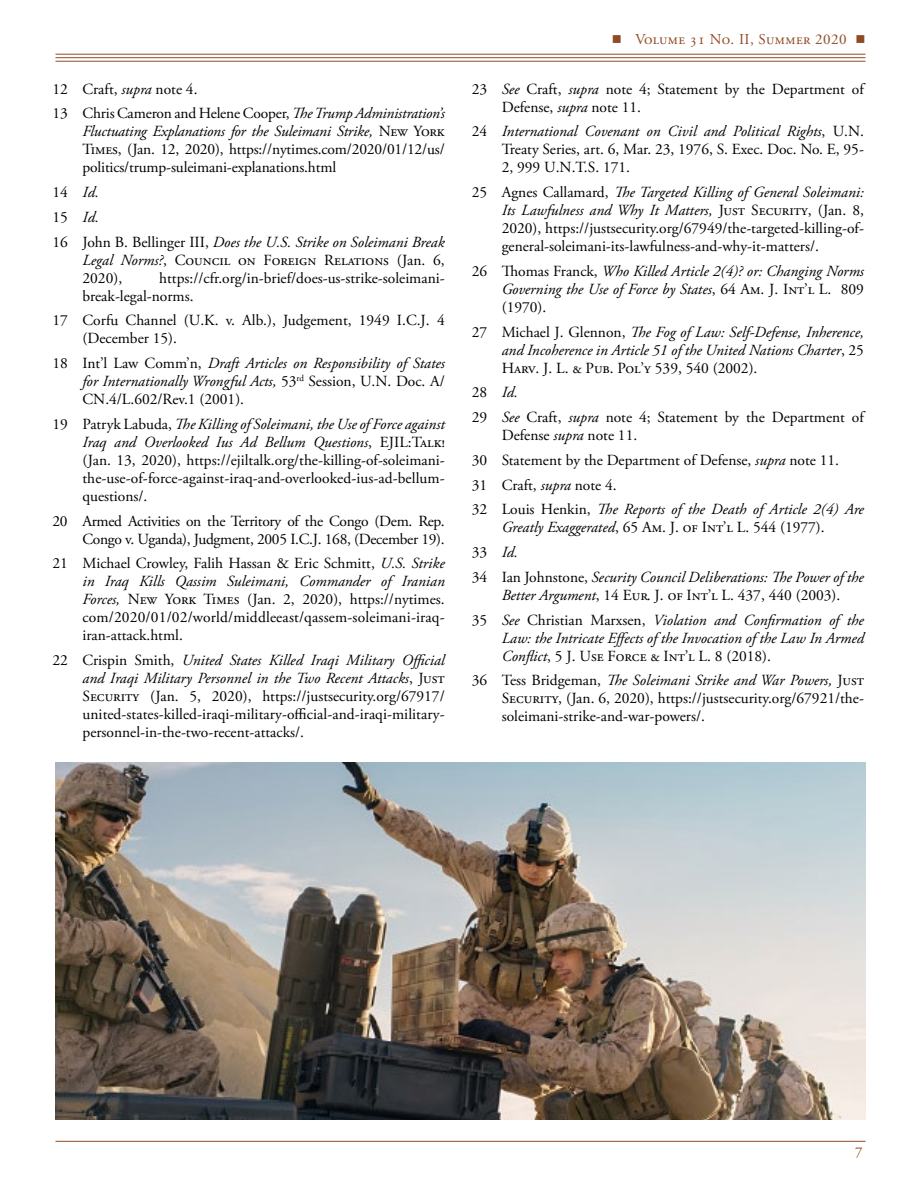
<style>
.page{position:relative;width:918px;height:1188px;background:#fff}
.page>*{position:absolute;margin:0;border:0;box-sizing:border-box;transform-origin:0 0}
.t1{font:15.45px/18px "Adobe Garamond Pro";color:#000}
.t2{font:italic 15.45px/18px "Adobe Garamond Pro";color:#000}
.t3{font:15.45px/18px "Adobe Garamond Pro";letter-spacing:-.02em;color:#000;text-align:right}
.t4{font:15px "Adobe Garamond Pro";letter-spacing:.03em;color:#904b25}
.s1{font-style:italic}
.s2{font-style:normal}
</style>
<div class="page">
<hr style="left:56px;top:1141px;width:810px;height:1px;background:#904b25">
<hr style="left:56px;top:61px;width:810px;height:1px;background:#904b25">
<hr style="left:56px;top:57px;width:810px;height:1px;background:#904b25">
<hr style="left:56px;top:54px;width:810px;height:1px;background:#904b25">
<img style="left:56px;top:762px;width:810px;height:357px">
<p class="t1" style="left:52px;top:77px;width:394px;line-height:24.8px">12 Craft, <span class="s1">supra</span> note 4.<br>13 Chris Cameron and Helene Cooper, <span class="s1">The Trump Administration’s</span></p>
<p class="t1" style="left:83px;top:123px;width:364px;text-align:justify"><span class="s1">Fluctuating Explanations for the Suleimani Strike,</span> New York Times, (Jan. 12, 2020), https://nytimes.com/2020/01/12/us/ politics/trump-suleimani-explanations.html</p>
<p class="t2" style="left:52px;top:180px;width:394px;line-height:24.8px"><span class="s2">14</span> Id.<br><span class="s2">15</span> Id.<br><span class="s2">16 John B. Bellinger III,</span> Does the U.S. Strike on Soleimani Break</p>
<p class="t1" style="left:83px;top:251px;width:364px"><span class="s1">Legal Norms?</span>, Council on Foreign Relations (Jan. 6,<br>2020),</p>
<p class="t1" style="left:83px;top:269px;width:364px;text-indent:77px">https://cfr.org/in-brief/does-us-strike-soleimani&shy;break-legal-norms.</p>
<p class="t1" style="left:83px;top:312px;width:364px;text-indent:-30px">17 Corfu Channel (U.K. v. Alb.), Judgement, 1949 I.C.J. 4 (December 15).</p>
<p class="t2" style="left:83px;top:355px;width:364px;text-align:justify;text-indent:-30px"><span class="s2">18 Int’l Law Comm’n,</span> Draft Articles on Responsibility of States for Internationally Wrongful Acts, <span class="s2">53</span><sup>rd</sup> <span class="s2">Session, U.N. Doc. A/ CN.4/L.602/Rev.1 (2001).</span></p>
<p class="t1" style="left:83px;top:416px;width:364px;text-align:justify;text-indent:-30px">19 Patryk Labuda, <span class="s1">The Killing of Soleimani, the Use of Force against Iraq and Overlooked Ius Ad Bellum Questions</span>, EJIL:Talk! (Jan. 13, 2020), https://ejiltalk.org/the-killing-of-soleimani&shy;the-use-of-force-against-iraq-and-overlooked-ius-ad-bellum&shy;questions/.</p>
<p class="t3" style="left:52px;top:512px;width:394px">20 Armed Activities on the Territory of the Congo (Dem. Rep.<br>Congo v. Uganda), Judgment, 2005 I.C.J. 168, (December 19).</p>
<p class="t1" style="left:83px;top:555px;width:364px;text-align:justify;text-indent:-30px">21 Michael Crowley, Falih Hassan &amp; Eric Schmitt, <span class="s1">U.S. Strike in Iraq Kills Qassim Suleimani, Commander of Iranian Forces,</span> New York Times (Jan. 2, 2020), https://nytimes. com/2020/01/02/world/middleeast/qassem-soleimani-iraq&shy;iran-attack.html.</p>
<p class="t1" style="left:83px;top:652px;width:364px;text-align:justify;text-indent:-30px">22 Crispin Smith, <span class="s1">United States Killed Iraqi Military Official and Iraqi Military Personnel in the Two Recent Attacks</span>, Just Security (Jan. 5, 2020), https://justsecurity.org/67917/ united-states-killed-iraqi-military-official-and-iraqi-military&shy;personnel-in-the-two-recent-attacks/.</p>
<p class="t4" style="left:612px;top:31px;width:255px">■ Volume 31 No. II, Summer 2020 ■</p>
<p class="t1" style="left:502px;top:80px;width:365px;text-indent:-30px">23 <span class="s1">See</span> Craft, <span class="s1">supra</span> note 4; Statement by the Department of<br>Defense, <span class="s1">supra</span> note 11.</p>
<p class="t1" style="left:502px;top:123px;width:364px;text-align:justify;text-indent:-30px">24 <span class="s1">International Covenant on Civil and Political Rights</span>, U.N.<br>Treaty Series, art. 6, Mar. 23, 1976, S. Exec. Doc. No. E, 95- 2, 999 U.N.T.S. 171.</p>
<p class="t1" style="left:502px;top:184px;width:364px;text-align:justify;text-indent:-30px">25 Agnes Callamard, <span class="s1">The Targeted Killing of General Soleimani:<br>Its Lawfulness and Why It Matters,</span> Just Security, (Jan. 8, 2020), https://justsecurity.org/67949/the-targeted-killing-of&shy;general-soleimani-its-lawfulness-and-why-it-matters/.</p>
<p class="t2" style="left:502px;top:262px;width:364px;text-align:justify;text-indent:-30px"><span class="s2">26 Thomas Franck,</span> Who Killed Article 2(4)? or: Changing Norms Governing the Use of Force by States<span class="s2">, 64 Am. J. Int’l L. 809 (1970).</span></p>
<p class="t2" style="left:502px;top:323px;width:364px;text-align:justify;text-indent:-30px"><span class="s2">27 Michael J. Glennon,</span> The Fog of Law: Self-Defense, Inherence, and Incoherence in Article 51 of the United Nations Charter<span class="s2">, 25<br>Harv. J. L. &amp; Pub. Pol’y 539, 540 (2002).</span></p>
<p class="t1" style="left:472px;top:381px;width:395px;line-height:24.8px">28 <span class="s1">Id.<br></span>29 <span class="s1">See</span> Craft, <span class="s1">supra</span> note 4; Statement by the Department of</p>
<p class="t1" style="left:472px;top:423px;width:394px;line-height:24.8px;text-indent:30px">Defense <span class="s1">supra</span> note 11.<br>30 Statement by the Department of Defense, <span class="s1">supra</span> note 11.<br>31 Craft, <span class="s1">supra</span> note 4.<br>32 Louis Henkin, <span class="s1">The Reports of the Death of Article 2(4) Are</span></p>
<p class="t2" style="left:472px;top:516px;width:394px;line-height:24.8px;text-indent:30px">Greatly Exaggerated<span class="s2">, 65 Am. J. of Int’l L. 544 (1977).<br>33</span> Id.<br><span class="s2">34 Ian Johnstone,</span> Security Council Deliberations: The Power of the</p>
<p class="t1" style="left:472px;top:583px;width:394px;line-height:24.8px;text-align:center"><span class="s1">Better Argument</span>, 14 Eur. J. of Int’l L. 437, 440 (2003).<br>35 <span class="s1">See</span> Christian Marxsen, <span class="s1">Violation and Confirmation of the</span></p>
<p class="t2" style="left:502px;top:629px;width:364px">Law: the Intricate Effects of the Invocation of the Law In Armed<br>Conflict<span class="s2">, 5 J. Use Force &amp; Int’l L. 8 (2018).</span></p>
<p class="t1" style="left:502px;top:672px;width:364px;text-align:justify;text-indent:-30px">36 Tess Bridgeman, <span class="s1">The Soleimani Strike and War Powers,</span> Just Security, (Jan. 6, 2020), https://justsecurity.org/67921/the&shy;soleimani-strike-and-war-powers/.</p>
<p class="t4" style="left:855px;top:1143px;width:9px">7</p>
</div>
